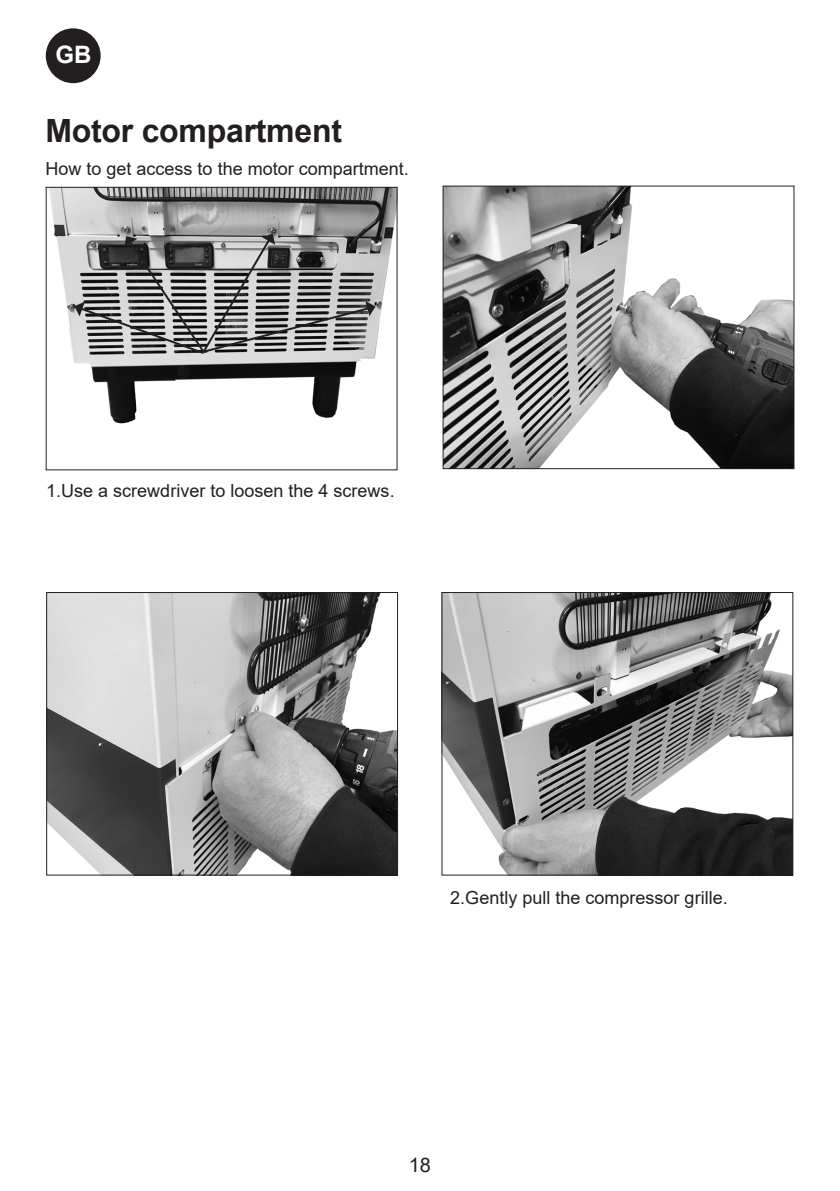
<style>
.page{position:relative;width:840px;height:1191px;background:#fff}
.page>*{position:absolute;margin:0;border:0;box-sizing:border-box;transform-origin:0 0}
.Over_ENG{font:700 32px "Arial";letter-spacing:-.01em;color:#231f20}
.t1{font:700 24px "Arial";color:#fff}
.t2{font:20px "Arial";color:#231f20}
.t3{font:18px "Arial";color:#231f20}
</style>
<div class="page">
<img style="left:49px;top:189px;width:346px;height:235px">
<div style="left:46px;top:187px;width:351px;height:283px;border:1px solid #231f20"></div>
<img style="left:444px;top:188px;width:348px;height:279px">
<div style="left:442px;top:186px;width:352px;height:283px;border:1px solid #231f20"></div>
<svg style="left:74px;top:234px;width:301px;height:122px;background:#898989"></svg>
<img style="left:48px;top:594px;width:348px;height:279px">
<div style="left:46px;top:592px;width:352px;height:283px;border:1px solid #231f20"></div>
<img style="left:443px;top:594px;width:347px;height:279px">
<div style="left:441px;top:592px;width:351px;height:283px;border:1px solid #231f20"></div>
<div style="left:46px;top:28px;width:55px;height:55px;background:#231f20;border-radius:50%"></div>
<h2 class="t1" style="left:55px;top:38px;width:38px">GB</h2>
<p class="Over_ENG" style="left:45px;top:108px;width:298px">Motor compartment</p>
<p class="t3" style="left:45px;top:157px;width:365px">How to get access to the motor compartment.</p>
<p class="t3" style="left:46px;top:478px;width:350px">1.Use a screwdriver to loosen the 4 screws.</p>
<p class="t3" style="left:450px;top:885px;width:279px">2.Gently pull the compressor grille.</p>
<p class="t2" style="left:408px;top:1150px;width:24px">18</p>
</div>
